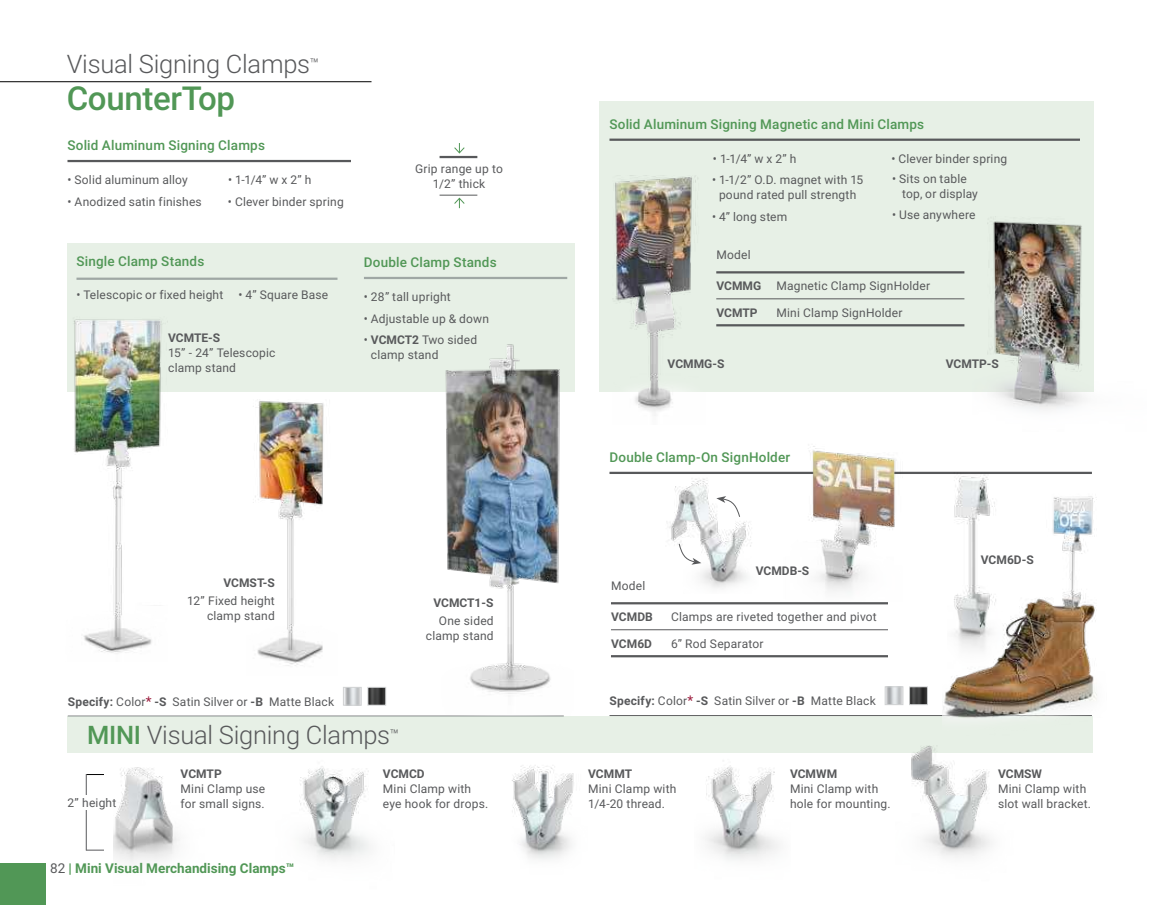
<style>
.page{position:relative;width:1161px;height:905px;background:#fff}
.page>*{position:absolute;margin:0;border:0;box-sizing:border-box;transform-origin:0 0}
.t1{font:500 33px "Roboto";letter-spacing:-.01em;color:#519756}
.t2{font:300 25.5px "Roboto";letter-spacing:-.01em;color:#58595b}
.t3{font:500 13.5px "Roboto";letter-spacing:.015em;color:#519756}
.t4{font:700 13.5px "Roboto";color:#519756}
.t5{font:12px/15px "Roboto";letter-spacing:.015em;color:#58595b}
.t6{font:700 12px "Roboto";color:#58595b}
.s1{font-weight:700}
.s2{font-size:13.5px;color:#9b1b3c}
.s3{font-weight:500;color:#519756}
.s4{font-weight:400;color:#58595b}
</style>
<div class="page">
<div style="left:68px;top:243px;width:507px;height:148px;background:#e7f0e6"></div>
<img style="left:432px;top:344px;width:141px;height:350px">
<div style="left:68px;top:715px;width:1026px;height:37px;background:#e7f0e6"></div>
<div style="left:599px;top:102px;width:495px;height:289px;background:#e7f0e6"></div>
<img style="left:612px;top:176px;width:94px;height:240px">
<div style="left:0;top:863px;width:46px;height:41px;background:#519756"></div>
<hr style="left:0;top:81px;width:372px;height:1px;background:#000">
<hr style="left:716px;top:271px;width:248px;height:2px;background:#58595b">
<hr style="left:716px;top:298px;width:248px;height:1px;background:#58595b">
<hr style="left:716px;top:324px;width:248px;height:2px;background:#58595b">
<img style="left:887px;top:688px;width:14px;height:15px">
<div style="left:885px;top:686px;width:18px;height:19px;border:1px solid #d1d3d4"></div>
<img style="left:911px;top:688px;width:15px;height:15px">
<div style="left:909px;top:686px;width:19px;height:19px;border:1px solid #d1d3d4"></div>
<hr style="left:364px;top:277px;width:203px;height:2px;background:#58595b">
<hr style="left:68px;top:715px;width:496px;height:1px;background:#58595b">
<img style="left:345px;top:689px;width:15px;height:14px">
<div style="left:343px;top:687px;width:19px;height:18px;border:1px solid #d1d3d4"></div>
<img style="left:370px;top:689px;width:14px;height:14px">
<div style="left:368px;top:687px;width:18px;height:18px;border:1px solid #d1d3d4"></div>
<hr style="left:611px;top:602px;width:277px;height:2px;background:#58595b">
<hr style="left:611px;top:629px;width:277px;height:1px;background:#58595b">
<hr style="left:611px;top:655px;width:277px;height:2px;background:#58595b">
<hr style="left:609px;top:472px;width:483px;height:2px;background:#58595b">
<hr style="left:609px;top:139px;width:471px;height:2px;background:#58595b">
<img style="left:775px;top:446px;width:165px;height:146px">
<img style="left:664px;top:471px;width:95px;height:117px">
<svg style="left:678px;top:543px;width:23px;height:21px"></svg>
<svg style="left:716px;top:496px;width:25px;height:21px"></svg>
<img style="left:895px;top:745px;width:136px;height:113px">
<img style="left:299px;top:766px;width:70px;height:94px">
<img style="left:512px;top:765px;width:62px;height:95px">
<img style="left:694px;top:752px;width:96px;height:108px">
<svg style="left:87px;top:774px;width:17px;height:1px"></svg>
<svg style="left:87px;top:849px;width:17px;height:1px"></svg>
<hr style="left:86px;top:774px;width:1px;height:76px;background:#58595b">
<div style="left:68px;top:794px;width:79px;height:15px;background:#fff"></div>
<img style="left:113px;top:752px;width:107px;height:111px">
<img style="left:972px;top:221px;width:122px;height:189px">
<hr style="left:77px;top:277px;width:261px;height:3px;background:#58595b">
<img style="left:67px;top:301px;width:100px;height:352px">
<hr style="left:68px;top:160px;width:283px;height:2px;background:#58595b">
<hr style="left:609px;top:715px;width:483px;height:1px;background:#58595b">
<img style="left:246px;top:391px;width:92px;height:275px">
<img style="left:943px;top:471px;width:154px;height:267px">
<svg style="left:454px;top:143px;width:11px;height:11px"></svg>
<hr style="left:440px;top:195px;width:37px;height:1px;background:#58595b">
<hr style="left:440px;top:156px;width:37px;height:2px;background:#58595b">
<svg style="left:454px;top:197px;width:11px;height:11px"></svg>
<h2 class="t2" style="left:67px;top:54px;width:254px">Visual Signing Clamps<sup>™</sup></h2>
<h1 class="t1" style="left:67px;top:86px;width:170px">CounterTop</h1>
<p class="t3" style="left:68px;top:140px;width:199px">Solid Aluminum Signing Clamps</p>
<p class="t5" style="left:68px;top:173px;width:122px">• Solid aluminum alloy</p>
<p class="t5" style="left:228px;top:173px;width:85px">• 1-1/4” w x 2” h</p>
<p class="t5" style="left:68px;top:195px;width:136px">• Anodized satin finishes</p>
<p class="t5" style="left:228px;top:195px;width:117px">• Clever binder spring</p>
<p class="t3" style="left:76px;top:255px;width:129px">Single Clamp Stands</p>
<p class="t5" style="left:76px;top:288px;width:148px">• Telescopic or fixed height</p>
<p class="t5" style="left:239px;top:288px;width:91px">• 4” Square Base</p>
<p class="t6" style="left:168px;top:333px;width:54px">VCMTE-S</p>
<p class="t5" style="left:168px;top:346px;width:109px">15” - 24” Telescopic clamp stand</p>
<p class="t5" style="left:415px;top:162px;width:89px;text-align:center">Grip range up to<br>1/2” thick</p>
<p class="t3" style="left:364px;top:257px;width:134px">Double Clamp Stands</p>
<p class="t5" style="left:364px;top:290px;width:88px">• 28” tall upright</p>
<p class="t5" style="left:364px;top:312px;width:127px">• Adjustable up &amp; down</p>
<p class="t5" style="left:371px;top:333px;width:108px;text-indent:-7px">• <span class="s1">VCMCT2</span> Two sided clamp stand</p>
<p class="t6" style="left:224px;top:578px;width:53px">VCMST-S</p>
<p class="t5" style="left:187px;top:594px;width:89px;text-align:right">12” Fixed height clamp stand</p>
<p class="t5" style="left:68px;top:694px;width:268px"><span class="s1">Specify:</span> Color<span class="s2">*</span> <span class="s1">-S</span> Satin Silver or <span class="s1">-B</span> Matte Black</p>
<p class="t6" style="left:433px;top:598px;width:62px">VCMCT1-S</p>
<p class="t5" style="left:426px;top:614px;width:69px;text-align:right">One sided clamp stand</p>
<h2 class="t2" style="left:87px;top:724px;width:314px"><span class="s3">MINI</span> Visual Signing Clamps<sup>™</sup></h2>
<p class="t6" style="left:181px;top:768px;width:43px">VCMTP</p>
<p class="t5" style="left:181px;top:782px;width:86px">Mini Clamp use</p>
<p class="t5" style="left:68px;top:795px;width:50px">2” height</p>
<p class="t5" style="left:181px;top:797px;width:86px">for small signs.</p>
<p class="t4" style="left:50px;top:862px;width:246px"><span class="s4">82</span> | Mini Visual Merchandising Clamps™</p>
<p class="t6" style="left:383px;top:768px;width:43px">VCMCD</p>
<p class="t5" style="left:383px;top:782px;width:107px">Mini Clamp with eye hook for drops.</p>
<p class="t3" style="left:609px;top:119px;width:316px">Solid Aluminum Signing Magnetic and Mini Clamps</p>
<p class="t5" style="left:713px;top:152px;width:85px">• 1-1/4” w x 2” h</p>
<p class="t5" style="left:891px;top:152px;width:117px">• Clever binder spring</p>
<p class="t5" style="left:902px;top:172px;width:77px;text-indent:-10px">• Sits on table top, or display</p>
<p class="t5" style="left:892px;top:209px;width:85px">• Use anywhere</p>
<p class="t5" style="left:712px;top:173px;width:153px;text-align:center">• 1-1/2” O.D. magnet with 15 pound rated pull strength</p>
<p class="t5" style="left:712px;top:210px;width:77px">• 4” long stem</p>
<p class="t5" style="left:717px;top:248px;width:36px">Model</p>
<p class="t6" style="left:717px;top:281px;width:46px">VCMMG</p>
<p class="t5" style="left:777px;top:279px;width:155px">Magnetic Clamp SignHolder</p>
<p class="t6" style="left:717px;top:308px;width:43px">VCMTP</p>
<p class="t5" style="left:777px;top:306px;width:128px">Mini Clamp SignHolder</p>
<p class="t6" style="left:668px;top:358px;width:58px">VCMMG-S</p>
<p class="t6" style="left:946px;top:358px;width:55px">VCMTP-S</p>
<p class="t3" style="left:609px;top:452px;width:182px">Double Clamp-On SignHolder</p>
<p class="t6" style="left:756px;top:566px;width:55px">VCMDB-S</p>
<p class="t5" style="left:611px;top:579px;width:36px">Model</p>
<p class="t6" style="left:611px;top:612px;width:43px">VCMDB</p>
<p class="t5" style="left:671px;top:610px;width:207px">Clamps are riveted together and pivot</p>
<p class="t6" style="left:611px;top:638px;width:42px">VCM6D</p>
<p class="t5" style="left:671px;top:637px;width:94px">6” Rod Separator</p>
<p class="t5" style="left:609px;top:694px;width:268px"><span class="s1">Specify:</span> Color<span class="s2">*</span> <span class="s1">-S</span> Satin Silver or <span class="s1">-B</span> Matte Black</p>
<p class="t6" style="left:588px;top:768px;width:45px">VCMMT</p>
<p class="t5" style="left:588px;top:782px;width:90px">Mini Clamp with<br>1/4-20 thread.</p>
<p class="t6" style="left:790px;top:768px;width:49px">VCMWM</p>
<p class="t5" style="left:790px;top:781px;width:102px">Mini Clamp with hole for mounting.</p>
<p class="t6" style="left:981px;top:555px;width:54px">VCM6D-S</p>
<p class="t6" style="left:998px;top:768px;width:46px">VCMSW</p>
<p class="t5" style="left:998px;top:782px;width:95px">Mini Clamp with slot wall bracket.</p>
</div>
